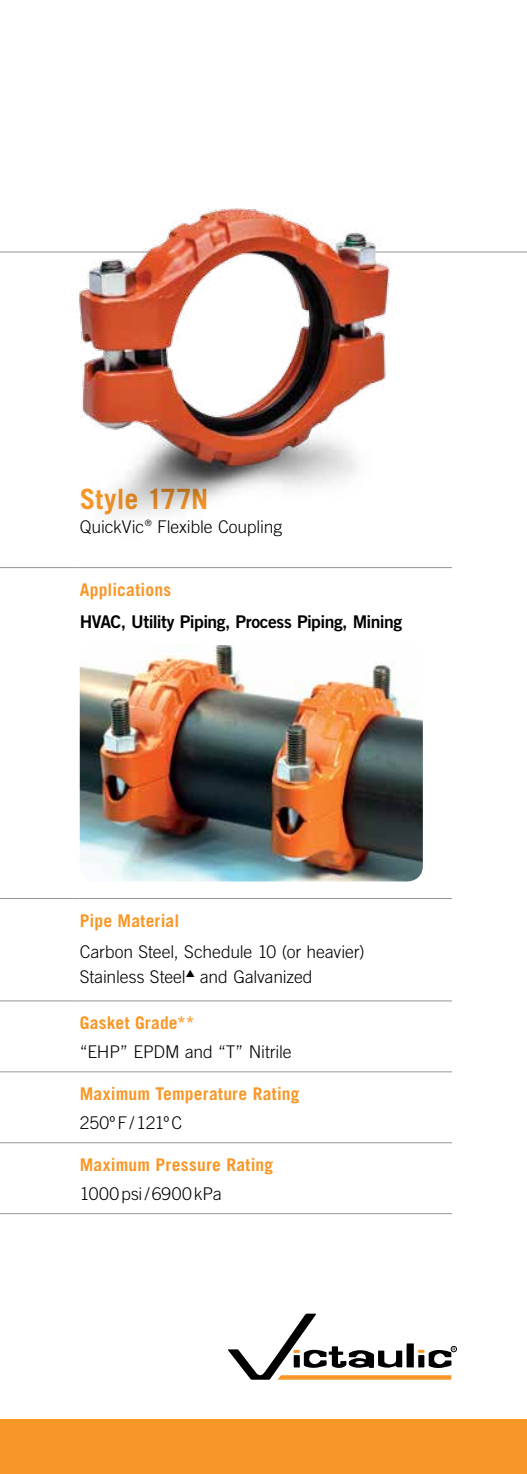
<style>
.page{position:relative;width:527px;height:1474px;background:#fff}
.page>*{position:absolute;margin:0;border:0;box-sizing:border-box;transform-origin:0 0}
.t1{font:700 28px "Trade Gothic LT Std";color:#f89728}
.t2{font:300 17.5px/24.5px "Trade Gothic LT Std";letter-spacing:-.005em;color:#000}
.t3{font:700 17.5px "Trade Gothic LT Std";letter-spacing:.01em;color:#f89728}
.t4{font:17.5px "Trade Gothic LT Std Bd 2";letter-spacing:-.035em;color:#000}
.t5{font:300 17.5px "Trade Gothic LT Std";letter-spacing:.015em;color:#000}
</style>
<div class="page">
<svg style="left:228px;top:1313px;width:228px;height:66px"></svg>
<hr style="left:0;top:251px;width:526px;height:1px;background:#939598">
<hr style="left:0;top:567px;width:80px;height:1px;background:#939598">
<hr style="left:80px;top:567px;width:371px;height:1px;background:#939598">
<hr style="left:0;top:898px;width:80px;height:1px;background:#939598">
<hr style="left:80px;top:898px;width:371px;height:1px;background:#939598">
<hr style="left:0;top:1000px;width:80px;height:1px;background:#939598">
<hr style="left:80px;top:1000px;width:371px;height:1px;background:#939598">
<hr style="left:0;top:1071px;width:80px;height:1px;background:#939598">
<hr style="left:80px;top:1071px;width:371px;height:1px;background:#939598">
<hr style="left:0;top:1142px;width:80px;height:1px;background:#939598">
<hr style="left:80px;top:1142px;width:371px;height:1px;background:#939598">
<hr style="left:0;top:1213px;width:80px;height:1px;background:#939598">
<hr style="left:80px;top:1213px;width:371px;height:1px;background:#939598">
<div style="left:0;top:1419px;width:526px;height:54px;background:#f89728"></div>
<img style="left:42px;top:208px;width:414px;height:308px">
<img style="left:80px;top:645px;width:342px;height:236px">
<h1 class="t1" style="left:80px;top:481px;width:130px">Style 177N</h1>
<p class="t2" style="left:80px;top:514px;width:203px">QuickVic<sup>®</sup> Flexible Coupling</p>
<p class="t3" style="left:80px;top:579px;width:93px">Applications</p>
<p class="t4" style="left:80px;top:610px;width:323px">HVAC, Utility Piping, Process Piping, Mining</p>
<p class="t3" style="left:80px;top:909px;width:101px">Pipe Material</p>
<p class="t2" style="left:80px;top:939px;width:286px">Carbon Steel, Schedule 10 (or heavier)<br>Stainless Steel▲ and Galvanized</p>
<p class="t3" style="left:80px;top:1012px;width:116px">Gasket Grade**</p>
<p class="t2" style="left:80px;top:1039px;width:213px">“EHP” EPDM and “T” Nitrile</p>
<p class="t3" style="left:80px;top:1083px;width:221px">Maximum Temperature Rating</p>
<p class="t2" style="left:80px;top:1110px;width:104px">250ºF/121ºC</p>
<p class="t3" style="left:80px;top:1154px;width:195px">Maximum Pressure Rating</p>
<p class="t5" style="left:80px;top:1183px;width:143px">1000psi/6900kPa</p>
</div>
